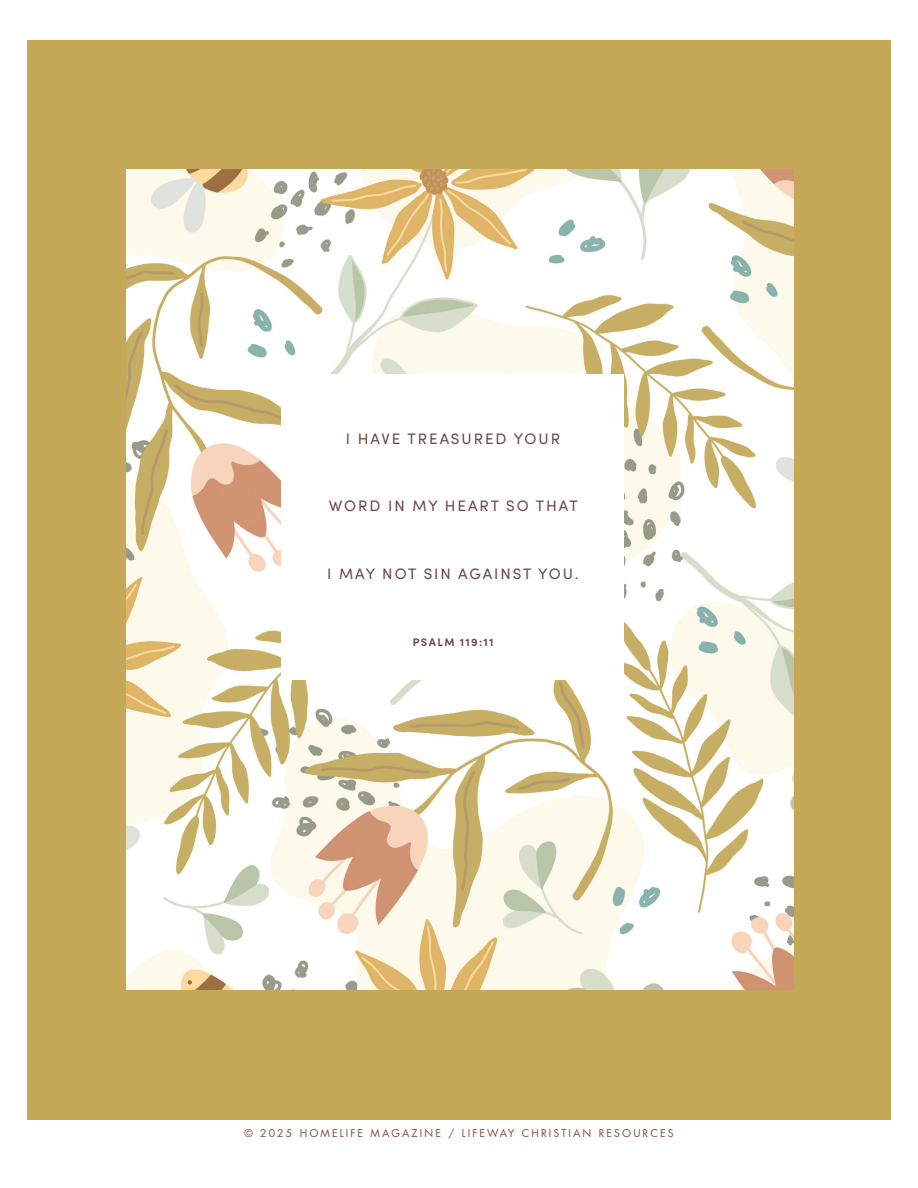
<style>
.page{position:relative;width:918px;height:1188px;background:#fff}
.page>*{position:absolute;margin:0;border:0;box-sizing:border-box;transform-origin:0 0}
.t1{font:15.15px "Sofia Pro";letter-spacing:.13em;color:#6b494a}
.t2{font:700 10.95px "Sofia Pro";letter-spacing:.125em;color:#6b494a}
.t3{font:10.5px "Futura Std";letter-spacing:.2em;color:#864b3b}
</style>
<div class="page">
<div style="left:27px;top:40px;width:864px;height:1080px;background:#c4a857"></div>
<img style="left:126px;top:169px;width:668px;height:821px">
<div style="left:282px;top:374px;width:342px;height:305px;background:#fff"></div>
<p class="t1" style="left:346px;top:427px;width:216px">I HAVE TREASURED YOUR</p>
<p class="t1" style="left:329px;top:495px;width:251px">WORD IN MY HEART SO THAT</p>
<p class="t1" style="left:327px;top:562px;width:253px">I MAY NOT SIN AGAINST YOU.</p>
<p class="t2" style="left:413px;top:634px;width:82px">PSALM 119:11</p>
<p class="t3" style="left:244px;top:1127px;width:431px">© 2025 HOMELIFE MAGAZINE / LIFEWAY CHRISTIAN RESOURCES</p>
</div>
